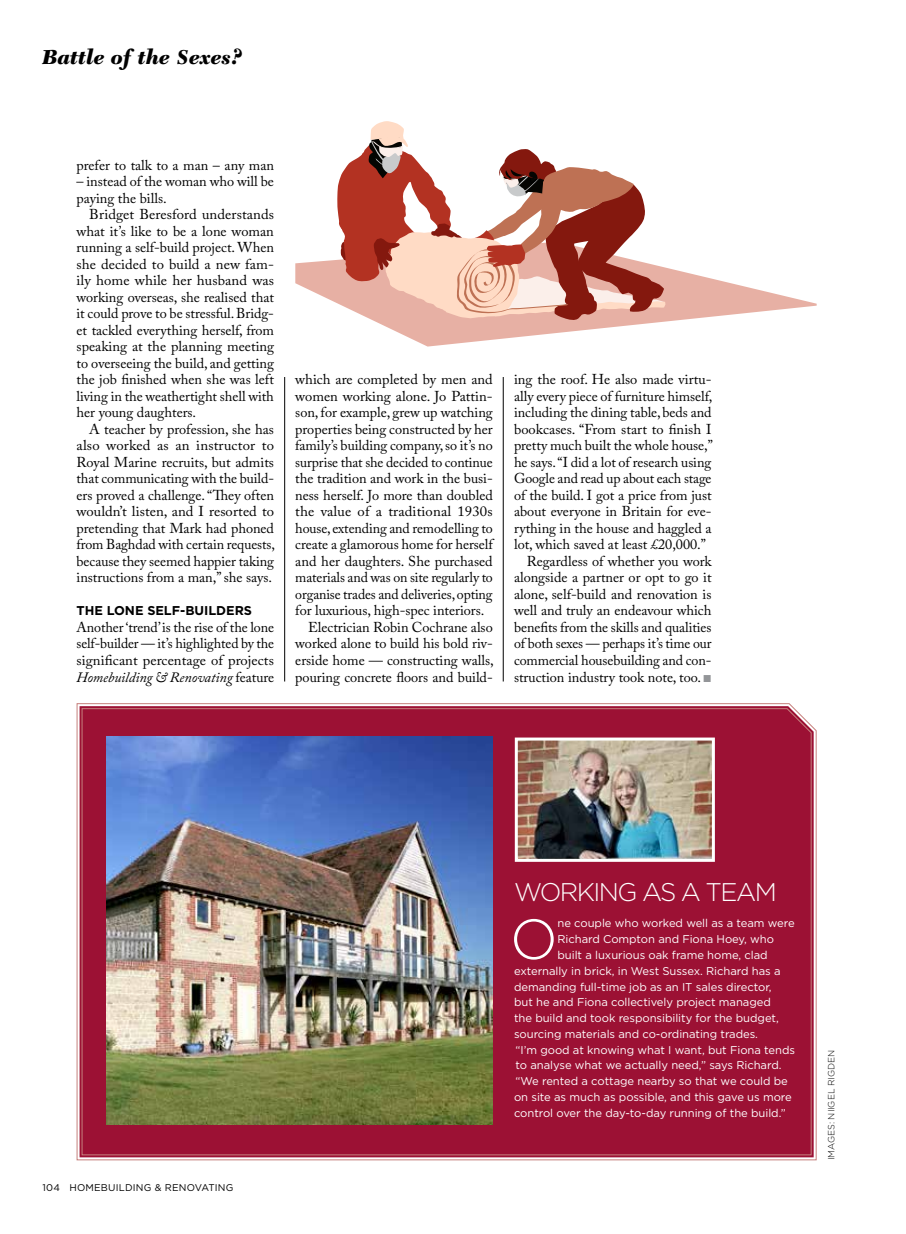
<style>
.page{position:relative;width:906px;height:1234px;background:#fff}
.page>*{position:absolute;margin:0;border:0;box-sizing:border-box;transform-origin:0 0}
.t1{font:300 56.25px "Gotham";color:#fff}
.t2{font:300 25.5px "Gotham";letter-spacing:-.06em;color:#fff}
.t3{font:italic 900 21px "New Caledonia";color:#000}
.t4{font:14.25px/16.5px "Adobe Caslon Pro";color:#000;text-align:justify}
.t5{font:700 12.75px "Gotham";color:#000}
.t6{font:11.25px "Gotham";letter-spacing:-.005em;color:#fff}
.t7{font:9.75px "Gotham";letter-spacing:.02em;color:#000}
.t8{font:300 9px "Gotham";color:#000}
.s1{font-style:italic}
.s2{color:#939598}
</style>
<div class="page">
<svg style="left:76px;top:703px;width:741px;height:457px"></svg>
<div style="left:81px;top:707px;width:731px;height:448px;background:#9c1134"></div>
<img style="left:106px;top:736px;width:387px;height:387px">
<img style="left:519px;top:741px;width:192px;height:116px">
<div style="left:515px;top:737px;width:200px;height:124px;border:3px solid #fff"></div>
<svg style="left:295px;top:260px;width:521px;height:86px"></svg>
<svg style="left:337px;top:121px;width:328px;height:200px"></svg>
<hr style="left:284px;top:377px;width:1px;height:304px;background:#000">
<hr style="left:503px;top:377px;width:1px;height:304px;background:#000">
<h3 class="t3" style="left:43px;top:44px;width:202px">Battle of the Sexes?</h3>
<p class="t4" style="left:77px;top:156px;width:199px">prefer to talk to a man – any man</p>
<p class="t4" style="left:77px;top:173px;width:199px">– instead of the woman who will be paying the bills.</p>
<p class="t4" style="left:77px;top:206px;width:199px;text-indent:13px">Bridget Beresford understands what it’s like to be a lone woman running a self-build project. When she decided to build a new fam&shy;ily home while her husband was working overseas, she realised that it could prove to be stressful. Bridg&shy;et tackled everything herself, from speaking at the planning meeting to overseeing the build, and getting the job finished when she was left living in the weathertight shell with her young daughters.</p>
<p class="t4" style="left:77px;top:420px;width:200px;text-indent:13px">A teacher by profession, she has also worked as an instructor to Royal Marine recruits, but admits that communicating with the build&shy;ers proved a challenge. “They often wouldn’t listen, and I resorted to pretending that Mark had phoned from Baghdad with certain requests, because they seemed happier taking instructions from a man,” she says.</p>
<p class="t5" style="left:77px;top:603px;width:177px">THE LONE SELF-BUILDERS</p>
<p class="t4" style="left:77px;top:618px;width:199px">Another ‘trend’ is the rise of the lone self-builder — it’s highlighted by the significant percentage of projects <span class="s1">Homebuilding &amp; Renovating</span> feature</p>
<p class="t4" style="left:295px;top:371px;width:199px">which are completed by men and</p>
<p class="t4" style="left:295px;top:387px;width:199px">women working alone. Jo Pattin-</p>
<p class="t4" style="left:295px;top:404px;width:199px">son, for example, grew up watching</p>
<p class="t4" style="left:295px;top:420px;width:199px">properties being constructed by her</p>
<p class="t4" style="left:295px;top:437px;width:199px">family’s building company, so it’s no</p>
<p class="t4" style="left:295px;top:453px;width:199px">surprise that she decided to continue</p>
<p class="t4" style="left:295px;top:470px;width:199px">the tradition and work in the busi-</p>
<p class="t4" style="left:295px;top:486px;width:199px">ness herself. Jo more than doubled</p>
<p class="t4" style="left:295px;top:503px;width:199px">the value of a traditional 1930s</p>
<p class="t4" style="left:295px;top:519px;width:199px">house, extending and remodelling to</p>
<p class="t4" style="left:295px;top:536px;width:199px">create a glamorous home for herself</p>
<p class="t4" style="left:295px;top:552px;width:199px">and her daughters. She purchased</p>
<p class="t4" style="left:295px;top:569px;width:199px">materials and was on site regularly to</p>
<p class="t4" style="left:295px;top:585px;width:199px">organise trades and deliveries, opting</p>
<p class="t4" style="left:295px;top:602px;width:191px">for luxurious, high-spec interiors.</p>
<p class="t4" style="left:308px;top:618px;width:186px">Electrician Robin Cochrane also</p>
<p class="t4" style="left:295px;top:635px;width:199px">worked alone to build his bold riv-</p>
<p class="t4" style="left:295px;top:651px;width:200px">erside home — constructing walls,</p>
<p class="t4" style="left:295px;top:668px;width:199px">pouring concrete floors and build-</p>
<p class="t4" style="left:514px;top:371px;width:199px">ing the roof. He also made virtu-</p>
<p class="t4" style="left:514px;top:387px;width:200px">ally every piece of furniture himself,</p>
<p class="t4" style="left:514px;top:404px;width:199px">including the dining table, beds and</p>
<p class="t4" style="left:514px;top:420px;width:199px">bookcases. “From start to finish I</p>
<p class="t4" style="left:514px;top:437px;width:200px">pretty much built the whole house,”</p>
<p class="t4" style="left:514px;top:453px;width:199px">he says. “I did a lot of research using</p>
<p class="t4" style="left:514px;top:470px;width:199px">Google and read up about each stage</p>
<p class="t4" style="left:514px;top:486px;width:199px">of the build. I got a price from just</p>
<p class="t4" style="left:514px;top:503px;width:199px">about everyone in Britain for eve-</p>
<p class="t4" style="left:514px;top:519px;width:199px">rything in the house and haggled a</p>
<p class="t4" style="left:514px;top:536px;width:193px">lot, which saved at least £20,000.”</p>
<p class="t4" style="left:527px;top:552px;width:186px">Regardless of whether you work</p>
<p class="t4" style="left:514px;top:569px;width:199px">alongside a partner or opt to go it</p>
<p class="t4" style="left:514px;top:585px;width:199px">alone, self-build and renovation is</p>
<p class="t4" style="left:514px;top:602px;width:199px">well and truly an endeavour which</p>
<p class="t4" style="left:514px;top:618px;width:199px">benefits from the skills and qualities</p>
<p class="t4" style="left:514px;top:635px;width:199px">of both sexes — perhaps it’s time our</p>
<p class="t4" style="left:514px;top:651px;width:199px">commercial housebuilding and con-</p>
<p class="t4" style="left:514px;top:668px;width:199px">struction industry took note, too. <span class="s2">■</span></p>
<p class="t7" style="left:43px;top:1181px;width:192px">104 HOMEBUILDING &amp; RENOVATING</p>
<h2 class="t2" style="left:514px;top:877px;width:264px">WORKING AS A TEAM</h2>
<h1 class="t1" style="left:510px;top:908px;width:49px">O</h1>
<p class="t6" style="left:557px;top:917px;width:239px">ne couple who worked well as a team were</p>
<p class="t6" style="left:557px;top:932px;width:218px">Richard Compton and Fiona Hoey, who</p>
<p class="t6" style="left:557px;top:948px;width:212px">built a luxurious oak frame home, clad</p>
<p class="t6" style="left:514px;top:964px;width:268px">externally in brick, in West Sussex. Richard has a</p>
<p class="t6" style="left:514px;top:980px;width:259px">demanding full-time job as an IT sales director,</p>
<p class="t6" style="left:514px;top:995px;width:258px">but he and Fiona collectively project managed</p>
<p class="t6" style="left:514px;top:1011px;width:266px">the build and took responsibility for the budget,</p>
<p class="t6" style="left:514px;top:1027px;width:245px">sourcing materials and co-ordinating trades.</p>
<p class="t6" style="left:515px;top:1043px;width:281px">“I’m good at knowing what I want, but Fiona tends</p>
<p class="t6" style="left:515px;top:1058px;width:267px">to analyse what we actually need,” says Richard.</p>
<p class="t6" style="left:515px;top:1074px;width:274px">“We rented a cottage nearby so that we could be</p>
<p class="t6" style="left:514px;top:1090px;width:279px">on site as much as possible, and this gave us more</p>
<p class="t6" style="left:514px;top:1106px;width:273px">control over the day-to-day running of the build.”</p>
<p class="t8" style="left:826px;top:1159px;width:112px;rotate:-90deg">IMAGES: NIIGEL RIGDEN</p>
</div>
